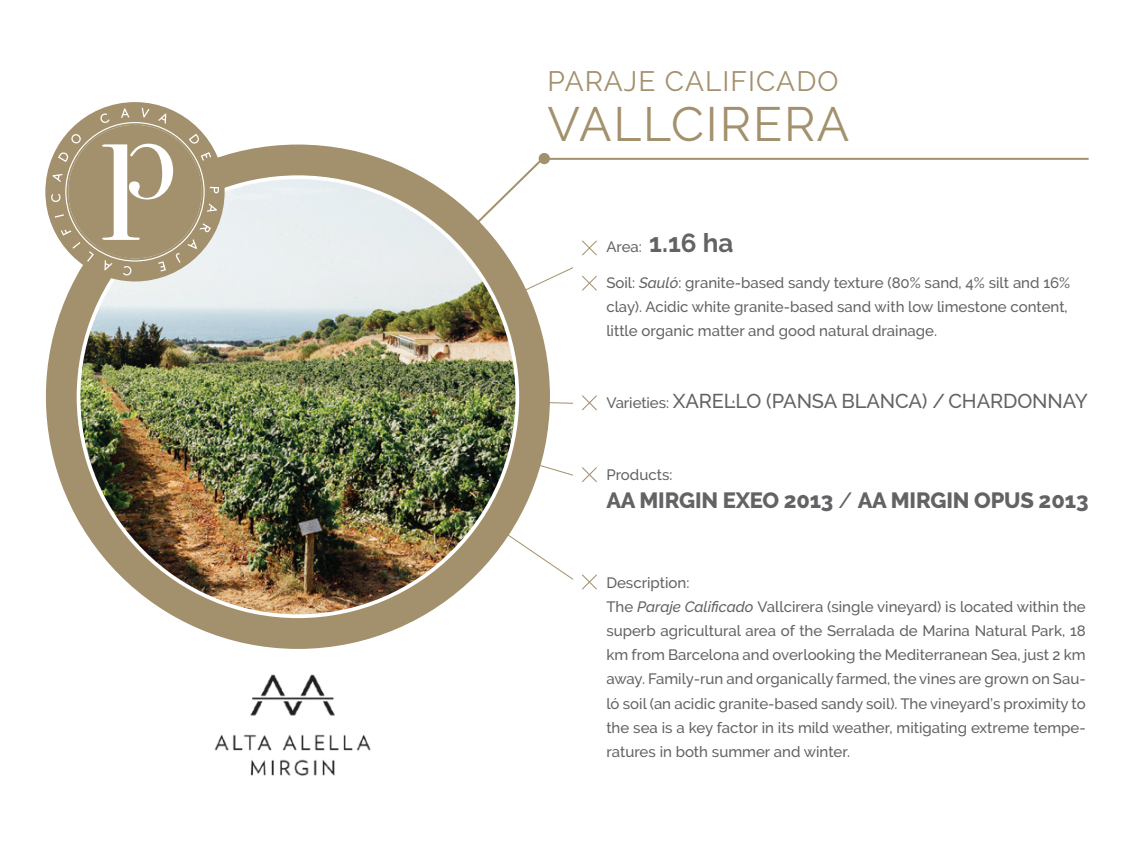
<style>
.page{position:relative;width:1134px;height:851px;background:#fff}
.page>*{position:absolute;margin:0;border:0;box-sizing:border-box;transform-origin:0 0}
.t1{font:48px "Raleway";letter-spacing:.04em;color:#a3906c}
.t2{font:28px "Raleway";letter-spacing:.04em;color:#a3906c}
.t3{font:700 26px "Raleway";color:#636366}
.t4{font:800 22px "Raleway";letter-spacing:-.01em;color:#636366}
.t5{font:500 20px "Raleway";letter-spacing:-.005em;color:#636366}
.t6{font:500 15px/24px "Raleway";color:#636366}
.s1{font-weight:500;font-size:15px}
.s2{font-style:italic}
.s3{font-size:15px}
.s4{font-weight:500}
</style>
<div class="page">
<svg style="left:471px;top:402px;width:102px;height:178px"></svg>
<svg style="left:479px;top:157px;width:610px;height:223px"></svg>
<svg style="left:582px;top:395px;width:15px;height:16px"></svg>
<svg style="left:582px;top:467px;width:15px;height:15px"></svg>
<svg style="left:582px;top:574px;width:15px;height:16px"></svg>
<div style="left:539px;top:153px;width:11px;height:11px;background:#a3906c;border-radius:50%"></div>
<div style="left:46px;top:144px;width:504px;height:504px;background:#a3906c;border-radius:252px"></div>
<img style="left:79px;top:177px;width:438px;height:439px;border-radius:219px">
<svg style="left:45px;top:102px;width:180px;height:179px"></svg>
<img style="left:214px;top:674px;width:157px;height:102px">
<svg style="left:581px;top:239px;width:17px;height:17px"></svg>
<svg style="left:581px;top:274px;width:17px;height:18px"></svg>
<p class="t2" style="left:547px;top:65px;width:293px">PARAJE CALIFICADO</p>
<p class="t1" style="left:547px;top:96px;width:303px">VALLCIRERA</p>
<p class="t3" style="left:606px;top:228px;width:129px"><span class="s1">Area:</span> 1.16 ha</p>
<p class="t6" style="left:606px;top:271px;width:465px">Soil: <span class="s2">Sauló</span>: granite-based sandy texture (80% sand, 4% silt and 16% clay). Acidic white granite-based sand with low limestone content, little organic matter and good natural drainage.</p>
<p class="t5" style="left:606px;top:389px;width:483px"><span class="s3">Varieties:</span> Xarel·lo (Pansa Blanca) / Chardonnay</p>
<p class="t6" style="left:606px;top:463px;width:68px">Products:</p>
<p class="t4" style="left:606px;top:488px;width:484px">AA MIRGIN EXEO 2013 <span class="s4">/</span> AA MIRGIN OPUS 2013</p>
<p class="t6" style="left:606px;top:571px;width:85px">Description:</p>
<p class="t6" style="left:606px;top:595px;width:481px;text-align:justify">The <span class="s2">Paraje Calificado</span> Vallcirera (single vineyard) is located within the superb agricultural area of the Serralada de Marina Natural Park, 18 km from Barcelona and overlooking the Mediterranean Sea, just 2 km away. Family-run and organically farmed, the vines are grown on Sau&shy;ló soil (an acidic granite-based sandy soil). The vineyard’s proximity to the sea is a key factor in its mild weather, mitigating extreme tempe&shy;ratures in both summer and winter.</p>
</div>
